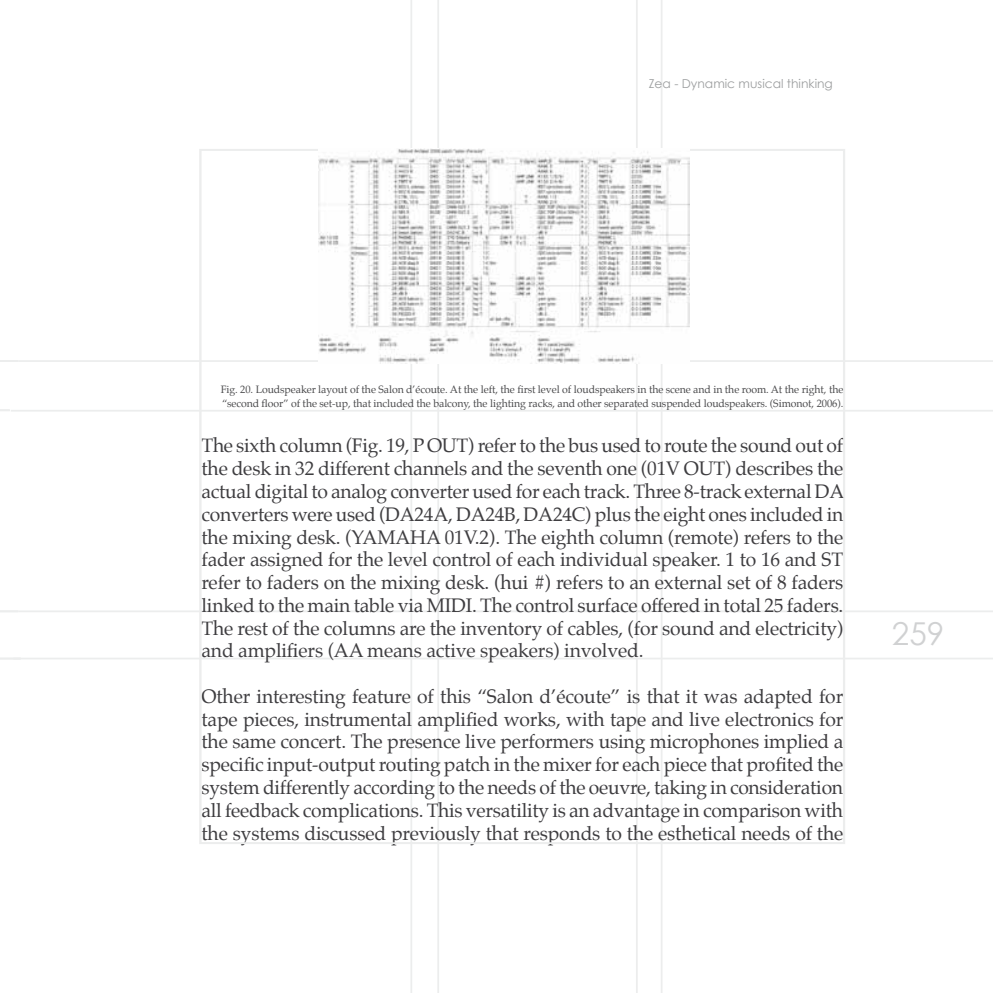
<style>
.page{position:relative;width:993px;height:993px;background:#fff}
.page>*{position:absolute;margin:0;border:0;box-sizing:border-box;transform-origin:0 0}
.t1{font:31.5px "Century Gothic";color:#d0d1d2}
.t2{font:19.25px/22.8px "Palatino";letter-spacing:-.01em;color:#3e3d40;text-align:justify}
.t3{font:12.25px "Century Gothic";color:#9c9e9f}
.t4{font:10.5px/14px "Palatino";letter-spacing:-.01em;color:#4b4b4d}
</style>
<div class="page">
<hr style="left:410px;top:0;width:2px;height:992px;background:#eceded">
<hr style="left:437px;top:0;width:2px;height:992px;background:#eceded">
<hr style="left:635px;top:0;width:2px;height:992px;background:#eceded">
<hr style="left:660px;top:0;width:2px;height:992px;background:#eceded">
<svg style="left:0;top:360px;width:18px;height:2px"></svg>
<svg style="left:0;top:409px;width:10px;height:2px"></svg>
<svg style="left:0;top:610px;width:18px;height:2px"></svg>
<hr style="left:0;top:657px;width:21px;height:2px;background:#eceded">
<hr style="left:18px;top:360px;width:974px;height:2px;background:#eceded">
<hr style="left:11px;top:409px;width:981px;height:2px;background:#eceded">
<hr style="left:18px;top:610px;width:974px;height:2px;background:#eceded">
<hr style="left:13px;top:657px;width:979px;height:2px;background:#eceded">
<img style="left:318px;top:149px;width:371px;height:214px">
<p class="t3" style="left:648px;top:76px;width:185px">Zea - Dynamic musical thinking</p>
<p class="t4" style="left:221px;top:382px;width:624px">Fig. 20. Loudspeaker layout of the Salon d’écoute. At the left, the first level of loudspeakers in the scene and in the room. At the right, the “second floor” of the set-up, that included the balcony, the lighting racks, and other separated suspended loudspeakers. (Simonot, 2006).</p>
<p class="t2" style="left:201px;top:434px;width:644px">The sixth column (Fig. 19, P OUT) refer to the bus used to route the sound out of the desk in 32 different channels and the seventh one (01V OUT) describes the actual digital to analog converter used for each track. Three 8-track external DA converters were used (DA24A, DA24B, DA24C) plus the eight ones included in the mixing desk. (YAMAHA 01V.2). The eighth column (remote) refers to the fader assigned for the level control of each individual speaker. 1 to 16 and ST refer to faders on the mixing desk. (hui #) refers to an external set of 8 faders linked to the main table via MIDI. The control surface offered in total 25 faders.<br>The rest of the columns are the inventory of cables, (for sound and electricity) and amplifiers (AA means active speakers) involved.</p>
<p class="t2" style="left:201px;top:684px;width:643px">Other interesting feature of this “Salon d’écoute” is that it was adapted for tape pieces, instrumental amplified works, with tape and live electronics for the same concert. The presence live performers using microphones implied a specific input-output routing patch in the mixer for each piece that profited the system differently according to the needs of the oeuvre, taking in consideration all feedback complications. This versatility is an advantage in comparison with the systems discussed previously that responds to the esthetical needs of the</p>
<h1 class="t1" style="left:891px;top:614px;width:54px">259</h1>
</div>
